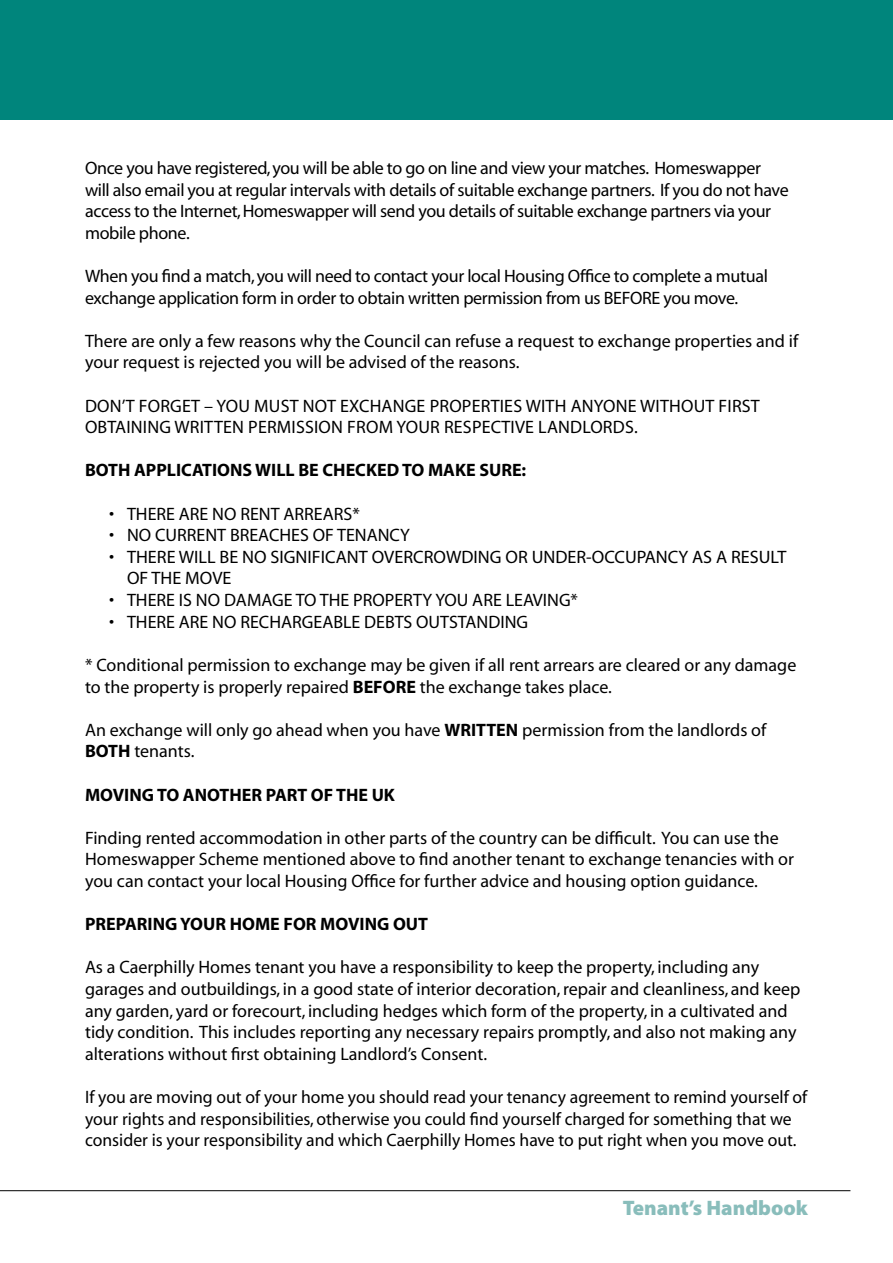
<style>
.page{position:relative;width:893px;height:1263px;background:#fff}
.page>*{position:absolute;margin:0;border:0;box-sizing:border-box;transform-origin:0 0}
.t1{font:900 21px "Myriad Pro";color:#89bdbb}
.t2{font:18px/21.6px "Myriad";color:#000}
.t3{font:18px/21.6px "Myriad";letter-spacing:-.02em;color:#000}
.t4{font:700 18px "Myriad";color:#000}
.s1{font-weight:700}
</style>
<div class="page">
<div style="left:0;top:0;width:893px;height:119px;background:#00857c"></div>
<hr style="left:0;top:1190px;width:850px;height:1px;background:#000">
<p class="t3" style="left:85px;top:158px;width:705px">Once you have registered, you will be able to go on line and view your matches. Homeswapper will also email you at regular intervals with details of suitable exchange partners. If you do not have access to the Internet, Homeswapper will send you details of suitable exchange partners via your mobile phone.</p>
<p class="t3" style="left:85px;top:266px;width:684px">When you find a match, you will need to contact your local Housing Office to complete a mutual exchange application form in order to obtain written permission from us BEFORE you move.</p>
<p class="t2" style="left:85px;top:331px;width:715px">There are only a few reasons why the Council can refuse a request to exchange properties and if your request is rejected you will be advised of the reasons.</p>
<p class="t2" style="left:85px;top:396px;width:676px">DON’T FORGET – YOU MUST NOT EXCHANGE PROPERTIES WITH ANYONE WITHOUT FIRST<br>OBTAINING WRITTEN PERMISSION FROM YOUR RESPECTIVE LANDLORDS.</p>
<p class="t4" style="left:85px;top:461px;width:443px">BOTH APPLICATIONS WILL BE CHECKED TO MAKE SURE:</p>
<p class="t2" style="left:109px;top:504px;width:252px">• THERE ARE NO RENT ARREARS*</p>
<p class="t2" style="left:109px;top:525px;width:302px">• NO CURRENT BREACHES OF TENANCY</p>
<p class="t2" style="left:127px;top:547px;width:661px;text-indent:-18px">• THERE WILL BE NO SIGNIFICANT OVERCROWDING OR UNDER-OCCUPANCY AS A RESULT<br>OF THE MOVE</p>
<p class="t2" style="left:109px;top:590px;width:471px">• THERE IS NO DAMAGE TO THE PROPERTY YOU ARE LEAVING*</p>
<p class="t2" style="left:109px;top:612px;width:421px">• THERE ARE NO RECHARGEABLE DEBTS OUTSTANDING</p>
<p class="t2" style="left:85px;top:655px;width:713px">* Conditional permission to exchange may be given if all rent arrears are cleared or any damage to the property is properly repaired <span class="s1">BEFORE</span> the exchange takes place.</p>
<p class="t2" style="left:85px;top:720px;width:683px">An exchange will only go ahead when you have <span class="s1">WRITTEN</span> permission from the landlords of<br><span class="s1">BOTH</span> tenants.</p>
<p class="t4" style="left:85px;top:785px;width:311px">MOVING TO ANOTHER PART OF THE UK</p>
<p class="t2" style="left:85px;top:828px;width:710px">Finding rented accommodation in other parts of the country can be difficult. You can use the<br>Homeswapper Scheme mentioned above to find another tenant to exchange tenancies with or you can contact your local Housing Office for further advice and housing option guidance.</p>
<p class="t4" style="left:85px;top:915px;width:344px">PREPARING YOUR HOME FOR MOVING OUT</p>
<p class="t2" style="left:85px;top:957px;width:717px">As a Caerphilly Homes tenant you have a responsibility to keep the property, including any garages and outbuildings, in a good state of interior decoration, repair and cleanliness, and keep any garden, yard or forecourt, including hedges which form of the property, in a cultivated and tidy condition. This includes reporting any necessary repairs promptly, and also not making any alterations without first obtaining Landlord’s Consent.</p>
<p class="t2" style="left:85px;top:1087px;width:724px">If you are moving out of your home you should read your tenancy agreement to remind yourself of your rights and responsibilities, otherwise you could find yourself charged for something that we consider is your responsibility and which Caerphilly Homes have to put right when you move out.</p>
<p class="t1" style="left:623px;top:1194px;width:187px">Tenant’s Handbook</p>
</div>
